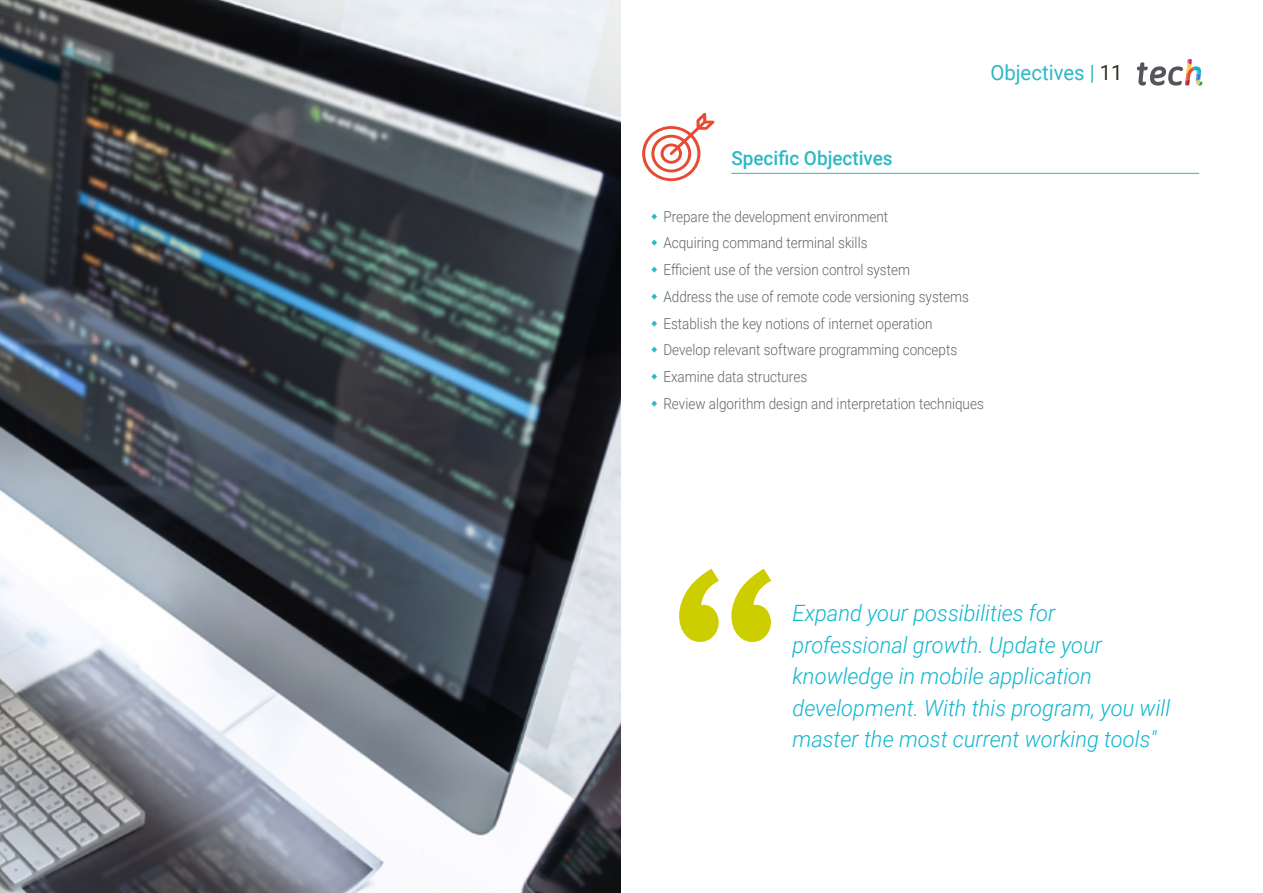
<style>
.page{position:relative;width:1263px;height:893px;background:#fff}
.page>*{position:absolute;margin:0;border:0;box-sizing:border-box;transform-origin:0 0}
.t1{font:italic 300 22.5px/31.5px "Roboto";color:#0fb6cf}
.t2{font:21px "Roboto";color:#2db8c5}
.t3{font:500 19.5px "Roboto";color:#2db8c5}
.t4{font:300 15px/26.7px "Roboto";color:#61646a;scale:.9 1}
.s1{color:#312e20}
</style>
<div class="page">
<hr style="left:731px;top:173px;width:468px;height:1px;background:#2db8c5">
<svg style="left:642px;top:113px;width:72px;height:68px"></svg>
<img style="left:0;top:0;width:621px;height:893px">
<svg style="left:1137px;top:59px;width:65px;height:27px"></svg>
<svg style="left:679px;top:569px;width:92px;height:73px"></svg>
<h2 class="t2" style="left:990px;top:57px;width:134px">Objectives | <span class="s1">11</span></h2>
<h3 class="t3" style="left:731px;top:144px;width:163px">Specific Objectives</h3>
<p class="t4" style="left:663px;top:202px;width:358px">Prepare the development environment<br>Acquiring command terminal skills<br>Efficient use of the version control system<br>Address the use of remote code versioning systems Establish the key notions of internet operation<br>Develop relevant software programming concepts Examine data structures<br>Review algorithm design and interpretation techniques</p>
<h1 class="t1" style="left:792px;top:597px;width:379px">Expand your possibilities for professional growth. Update your knowledge in mobile application development. With this program, you will master the most current working tools"</h1>
</div>
